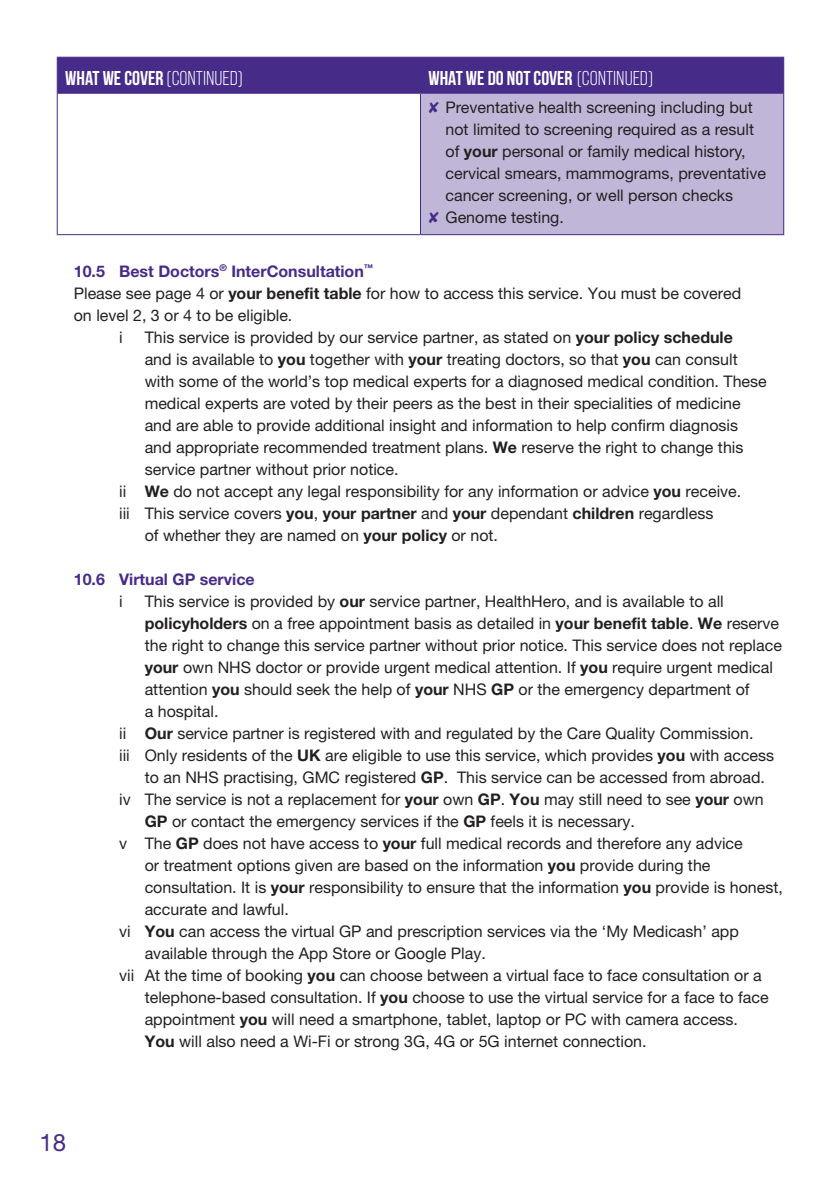
<style>
.page{position:relative;width:840px;height:1191px;background:#fff}
.page>*{position:absolute;margin:0;border:0;box-sizing:border-box;transform-origin:0 0}
.t1{font:24px "Helvetica Neue LT Std";color:#472b89}
.t2{font:700 20px "Bebas Neue";color:#fff}
.t3{font:16px/22px "Helvetica Neue LT Std";color:#231f20}
.t4{font:700 16px "Helvetica Neue LT Std";color:#472b89}
.s1{font-family:"Bebas Neue Pro";font-weight:400}
.s2{color:#472b89}
.s3{font-weight:700}
</style>
<div class="page">
<div style="left:58px;top:58px;width:724px;height:35px;background:#472b89"></div>
<div style="left:420px;top:93px;width:363px;height:142px;background:#c0b7d8"></div>
<hr style="left:57px;top:58px;width:1px;height:35px;background:#472b89">
<hr style="left:57px;top:57px;width:363px;height:1px;background:#472b89">
<hr style="left:420px;top:58px;width:1px;height:35px;background:#472b89">
<hr style="left:420px;top:57px;width:363px;height:1px;background:#472b89">
<hr style="left:782px;top:58px;width:1px;height:35px;background:#472b89">
<hr style="left:57px;top:94px;width:1px;height:140px;background:#472b89">
<hr style="left:57px;top:93px;width:363px;height:1px;background:#472b89">
<hr style="left:57px;top:234px;width:363px;height:1px;background:#472b89">
<hr style="left:420px;top:94px;width:1px;height:140px;background:#472b89">
<hr style="left:420px;top:93px;width:363px;height:1px;background:#472b89">
<hr style="left:782px;top:94px;width:1px;height:140px;background:#472b89">
<hr style="left:420px;top:234px;width:363px;height:1px;background:#472b89">
<p class="t2" style="left:65px;top:67px;width:179px">WHAT WE COVER <span class="s1">(CONTINUED)</span></p>
<p class="t2" style="left:428px;top:67px;width:226px">WHAT WE DO NOT COVER <span class="s1">(CONTINUED)</span></p>
<p class="t3" style="left:445px;top:96px;width:322px;text-indent:-17px"><span class="s2">✘</span> Preventative health screening including but not limited to screening required as a result of <span class="s3">your</span> personal or family medical history, cervical smears, mammograms, preventative cancer screening, or well person checks</p>
<p class="t3" style="left:428px;top:206px;width:137px"><span class="s2">✘</span> Genome testing.</p>
<p class="t4" style="left:74px;top:261px;width:301px">10.5 Best Doctors<sup>®</sup> InterConsultation<sup>™</sup></p>
<p class="t3" style="left:74px;top:282px;width:668px">Please see page 4 or <span class="s3">your benefit table</span> for how to access this service. You must be covered on level 2, 3 or 4 to be eligible.</p>
<p class="t3" style="left:119px;top:326px;width:5px">i</p>
<p class="t3" style="left:145px;top:326px;width:623px">This service is provided by our service partner, as stated on <span class="s3">your policy schedule<br></span>and is available to <span class="s3">you</span> together with <span class="s3">your</span> treating doctors, so that <span class="s3">you</span> can consult with some of the world’s top medical experts for a diagnosed medical condition. These medical experts are voted by their peers as the best in their specialities of medicine and are able to provide additional insight and information to help confirm diagnosis and appropriate recommended treatment plans. <span class="s3">We</span> reserve the right to change this service partner without prior notice.</p>
<p class="t3" style="left:119px;top:480px;width:623px">ii <span class="s3">We</span> do not accept any legal responsibility for any information or advice <span class="s3">you</span> receive.</p>
<p class="t3" style="left:145px;top:502px;width:570px;text-indent:-26px">iii This service covers <span class="s3">you</span>, <span class="s3">your partner</span> and <span class="s3">your</span> dependant <span class="s3">children</span> regardless of whether they are named on <span class="s3">your policy</span> or not.</p>
<p class="t4" style="left:74px;top:569px;width:182px">10.6 Virtual GP service</p>
<p class="t3" style="left:119px;top:590px;width:5px">i</p>
<p class="t3" style="left:145px;top:590px;width:638px">This service is provided by <span class="s3">our</span> service partner, HealthHero, and is available to all <span class="s3">policyholders</span> on a free appointment basis as detailed in <span class="s3">your benefit table</span>. <span class="s3">We</span> reserve the right to change this service partner without prior notice. This service does not replace <span class="s3">your</span> own NHS doctor or provide urgent medical attention. If <span class="s3">you</span> require urgent medical attention <span class="s3">you</span> should seek the help of <span class="s3">your</span> NHS <span class="s3">GP</span> or the emergency department of<br>a hospital.</p>
<p class="t3" style="left:119px;top:722px;width:635px">ii <span class="s3">Our</span> service partner is registered with and regulated by the Care Quality Commission.</p>
<p class="t3" style="left:145px;top:744px;width:630px;text-indent:-26px">iii Only residents of the <span class="s3">UK</span> are eligible to use this service, which provides <span class="s3">you</span> with access to an NHS practising, GMC registered <span class="s3">GP</span>. This service can be accessed from abroad.</p>
<p class="t3" style="left:145px;top:788px;width:620px;text-indent:-26px">iv The service is not a replacement for <span class="s3">your</span> own <span class="s3">GP</span>. <span class="s3">You</span> may still need to see <span class="s3">your</span> own<br><span class="s3">GP</span> or contact the emergency services if the <span class="s3">GP</span> feels it is necessary.</p>
<p class="t3" style="left:145px;top:832px;width:639px;text-indent:-26px">v The <span class="s3">GP</span> does not have access to <span class="s3">your</span> full medical records and therefore any advice<br>or treatment options given are based on the information <span class="s3">you</span> provide during the consultation. It is <span class="s3">your</span> responsibility to ensure that the information <span class="s3">you</span> provide is honest, accurate and lawful.</p>
<p class="t3" style="left:145px;top:920px;width:595px;text-indent:-26px">vi <span class="s3">You</span> can access the virtual GP and prescription services via the ‘My Medicash’ app available through the App Store or Google Play.</p>
<p class="t3" style="left:145px;top:964px;width:625px;text-indent:-26px">vii At the time of booking <span class="s3">you</span> can choose between a virtual face to face consultation or a telephone-based consultation. If <span class="s3">you</span> choose to use the virtual service for a face to face appointment <span class="s3">you</span> will need a smartphone, tablet, laptop or PC with camera access.<br><span class="s3">You</span> will also need a Wi-Fi or strong 3G, 4G or 5G internet connection.</p>
<p class="t1" style="left:40px;top:1128px;width:28px">18</p>
</div>
